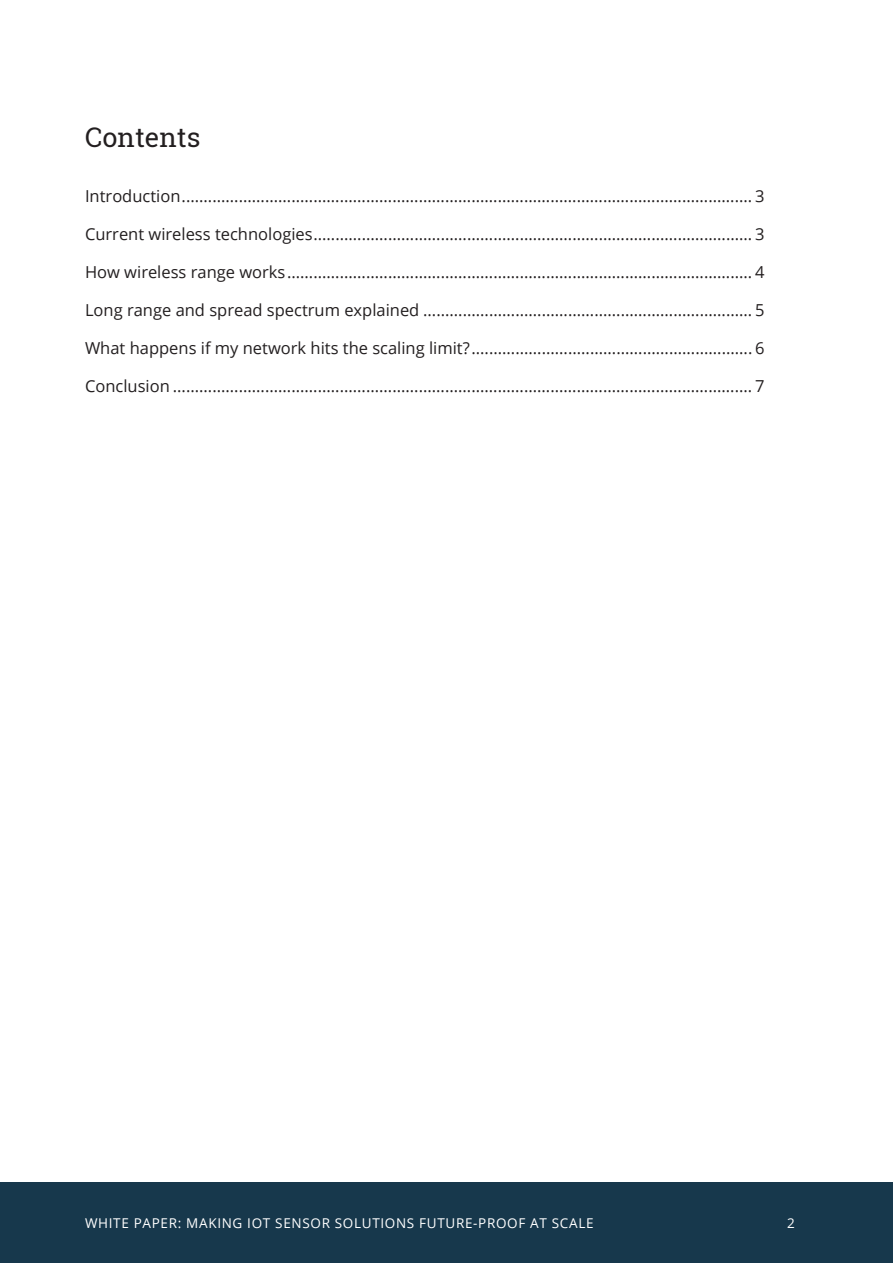
<style>
.page{position:relative;width:893px;height:1263px;background:#fff}
.page>*{position:absolute;margin:0;border:0;box-sizing:border-box;transform-origin:0 0}
.t1{font:27px "Roboto Slab";color:#231f20}
.t2{font:16.5px "Open Sans";color:#231f20}
.t3{font:13.5px "Open Sans";letter-spacing:.05em;color:#fff}
</style>
<div class="page">
<div style="left:0;top:1182px;width:893px;height:81px;background:#17384c"></div>
<p class="t1" style="left:85px;top:119px;width:117px">Contents</p>
<p class="t2" style="left:85px;top:185px;width:681px">Introduction.................................................................................................................................. 3</p>
<p class="t2" style="left:85px;top:223px;width:681px">Current wireless technologies.................................................................................................... 3</p>
<p class="t2" style="left:85px;top:261px;width:681px">How wireless range works.......................................................................................................... 4</p>
<p class="t2" style="left:85px;top:299px;width:681px">Long range and spread spectrum explained ........................................................................... 5</p>
<p class="t2" style="left:85px;top:337px;width:681px">What happens if my network hits the scaling limit?................................................................ 6</p>
<p class="t2" style="left:85px;top:375px;width:681px">Conclusion .................................................................................................................................... 7</p>
<p class="t3" style="left:85px;top:1214px;width:510px">WHITE PAPER: MAKING IOT SENSOR SOLUTIONS FUTURE-PROOF AT SCALE</p>
<p class="t3" style="left:787px;top:1214px;width:9px">2</p>
</div>
